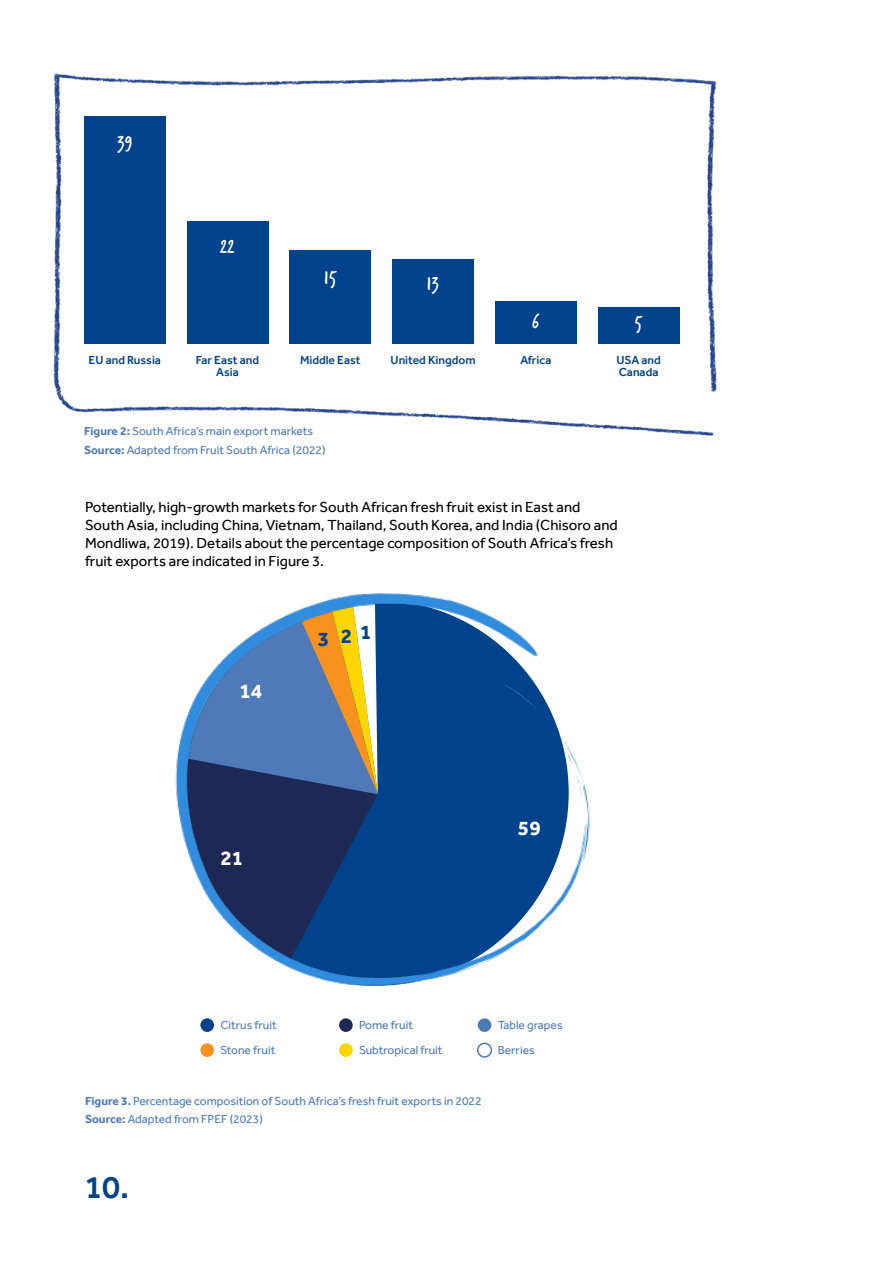
<style>
.page{position:relative;width:893px;height:1263px;background:#fff}
.page>*{position:absolute;margin:0;border:0;box-sizing:border-box;transform-origin:0 0}
.t1{font:500 33px "Effra";color:#00438c}
.t2{font:21px "Verveine";color:#fff}
.t3{font:700 21px "Effra";color:#fff}
.t4{font:700 21px "Effra";color:#00438c}
.t5{font:15px/18px "Effra";color:#000}
.t6{font:12px/25px "Effra";color:#507ab7}
.t7{font:500 12px/12px "Effra";color:#00438c;text-align:center}
.s1{font-weight:700}
</style>
<div class="page">
<img style="left:53px;top:73px;width:664px;height:363px">
<div style="left:82px;top:98px;width:595px;height:308px;background:#fff"></div>
<div style="left:200px;top:1018px;width:14px;height:14px;background:#00438c;border-radius:50%"></div>
<div style="left:200px;top:1043px;width:14px;height:14px;background:#f7921e;border-radius:50%"></div>
<div style="left:339px;top:1018px;width:14px;height:14px;background:#1d2954;border-radius:50%"></div>
<div style="left:339px;top:1043px;width:14px;height:14px;background:#ffd600;border-radius:50%"></div>
<div style="left:478px;top:1018px;width:13px;height:14px;background:#507ab7;border-radius:50%"></div>
<div style="left:477px;top:1042px;width:15px;height:16px;border:2px solid #507ab7;border-radius:50%"></div>
<img style="left:175px;top:593px;width:415px;height:393px">
<div style="left:84px;top:116px;width:82px;height:227px;background:#00438c"></div>
<div style="left:392px;top:259px;width:82px;height:84px;background:#00438c"></div>
<div style="left:187px;top:221px;width:81px;height:122px;background:#00438c"></div>
<div style="left:495px;top:301px;width:82px;height:42px;background:#00438c"></div>
<div style="left:290px;top:250px;width:81px;height:93px;background:#00438c"></div>
<div style="left:598px;top:307px;width:81px;height:36px;background:#00438c"></div>
<h2 class="t2" style="left:117px;top:128px;width:16px">39</h2>
<h2 class="t2" style="left:220px;top:232px;width:16px">22</h2>
<h2 class="t2" style="left:324px;top:262px;width:14px">15</h2>
<h2 class="t2" style="left:427px;top:268px;width:14px">13</h2>
<h2 class="t2" style="left:532px;top:307px;width:9px">6</h2>
<h2 class="t2" style="left:635px;top:307px;width:9px">5</h2>
<p class="t7" style="left:89px;top:354px;width:74px">EU and Russia</p>
<p class="t7" style="left:196px;top:354px;width:65px">Far East and<br>Asia</p>
<p class="t7" style="left:300px;top:354px;width:62px">Middle East</p>
<p class="t7" style="left:520px;top:354px;width:33px">Africa</p>
<p class="t7" style="left:616px;top:354px;width:46px;text-align:left">USA and<br>Canada</p>
<p class="t7" style="left:391px;top:354px;width:86px">United Kingdom</p>
<p class="t6" style="left:84px;top:422px;width:243px;line-height:18.6px"><span class="s1">Figure 2:</span> South Africa’s main export markets<br><span class="s1">Source:</span> Adapted from Fruit South Africa (2022)</p>
<p class="t5" style="left:85px;top:498px;width:534px">Potentially, high-growth markets for South African fresh fruit exist in East and South Asia, including China, Vietnam, Thailand, South Korea, and India (Chisoro and Mondliwa, 2019). Details about the percentage composition of South Africa’s fresh fruit exports are indicated in Figure 3.</p>
<h2 class="t3" style="left:239px;top:678px;width:24px">14</h2>
<h2 class="t4" style="left:318px;top:623px;width:55px">321</h2>
<h2 class="t3" style="left:220px;top:846px;width:24px">21</h2>
<h2 class="t3" style="left:518px;top:816px;width:24px">59</h2>
<p class="t6" style="left:220px;top:1013px;width:58px">Citrus fruit<br>Stone fruit</p>
<p class="t6" style="left:359px;top:1013px;width:85px">Pome fruit<br>Subtropical fruit</p>
<p class="t6" style="left:498px;top:1013px;width:66px">Table grapes<br>Berries</p>
<p class="t6" style="left:85px;top:1091px;width:398px;line-height:18.6px"><span class="s1">Figure 3.</span> Percentage composition of South Africa’s fresh fruit exports in 2022<br><span class="s1">Source:</span> Adapted from FPEF (2023)</p>
<h1 class="t1" style="left:84px;top:1167px;width:46px">10.</h1>
</div>
